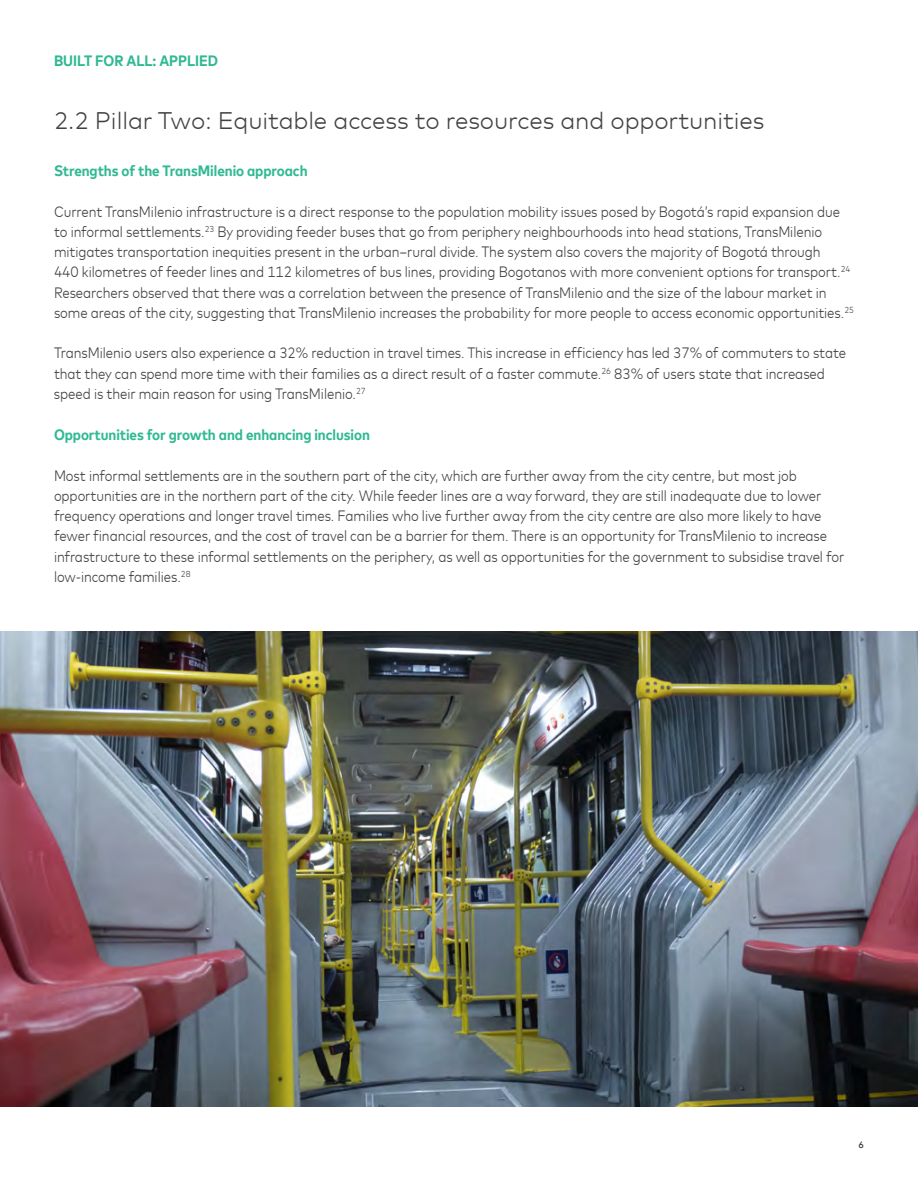
<style>
.page{position:relative;width:918px;height:1188px;background:#fff}
.page>*{position:absolute;margin:0;border:0;box-sizing:border-box;transform-origin:0 0}
.t1{font:300 24px "Mark Offc For MC";letter-spacing:-.005em;color:#424142}
.t2{font:300 15px/20.2px "Mark For MC Nrw";letter-spacing:-.005em;color:#424142}
.t3{font:700 15px "Mark For MC Nrw";letter-spacing:-.005em;color:#30b993}
.t4{font:500 9px "Mark Offc For MC";color:#424142}
</style>
<div class="page">
<img style="left:0;top:632px;width:918px;height:474px">
<p class="t3" style="left:54px;top:49px;width:166px">BUILT FOR ALL: APPLIED</p>
<h1 class="t1" style="left:54px;top:102px;width:712px">2.2 Pillar Two: Equitable access to resources and opportunities</h1>
<p class="t3" style="left:54px;top:159px;width:255px">Strengths of the TransMilenio approach</p>
<p class="t2" style="left:54px;top:200px;width:802px">Current TransMilenio infrastructure is a direct response to the population mobility issues posed by Bogotá’s rapid expansion due to informal settlements.<sup>23</sup> By providing feeder buses that go from periphery neighbourhoods into head stations, TransMilenio mitigates transportation inequities present in the urban–rural divide. The system also covers the majority of Bogotá through<br>440 kilometres of feeder lines and 112 kilometres of bus lines, providing Bogotanos with more convenient options for transport.<sup>24<br></sup>Researchers observed that there was a correlation between the presence of TransMilenio and the size of the labour market in some areas of the city, suggesting that TransMilenio increases the probability for more people to access economic opportunities.<sup>25</sup></p>
<p class="t2" style="left:54px;top:342px;width:794px">TransMilenio users also experience a 32% reduction in travel times. This increase in efficiency has led 37% of commuters to state that they can spend more time with their families as a direct result of a faster commute.<sup>26</sup> 83% of users state that increased speed is their main reason for using TransMilenio.<sup>27</sup></p>
<p class="t3" style="left:54px;top:423px;width:317px">Opportunities for growth and enhancing inclusion</p>
<p class="t2" style="left:54px;top:464px;width:792px">Most informal settlements are in the southern part of the city, which are further away from the city centre, but most job opportunities are in the northern part of the city. While feeder lines are a way forward, they are still inadequate due to lower frequency operations and longer travel times. Families who live further away from the city centre are also more likely to have fewer financial resources, and the cost of travel can be a barrier for them. There is an opportunity for TransMilenio to increase infrastructure to these informal settlements on the periphery, as well as opportunities for the government to subsidise travel for low-income families.<sup>28</sup></p>
<p class="t4" style="left:859px;top:1138px;width:7px">6</p>
</div>
